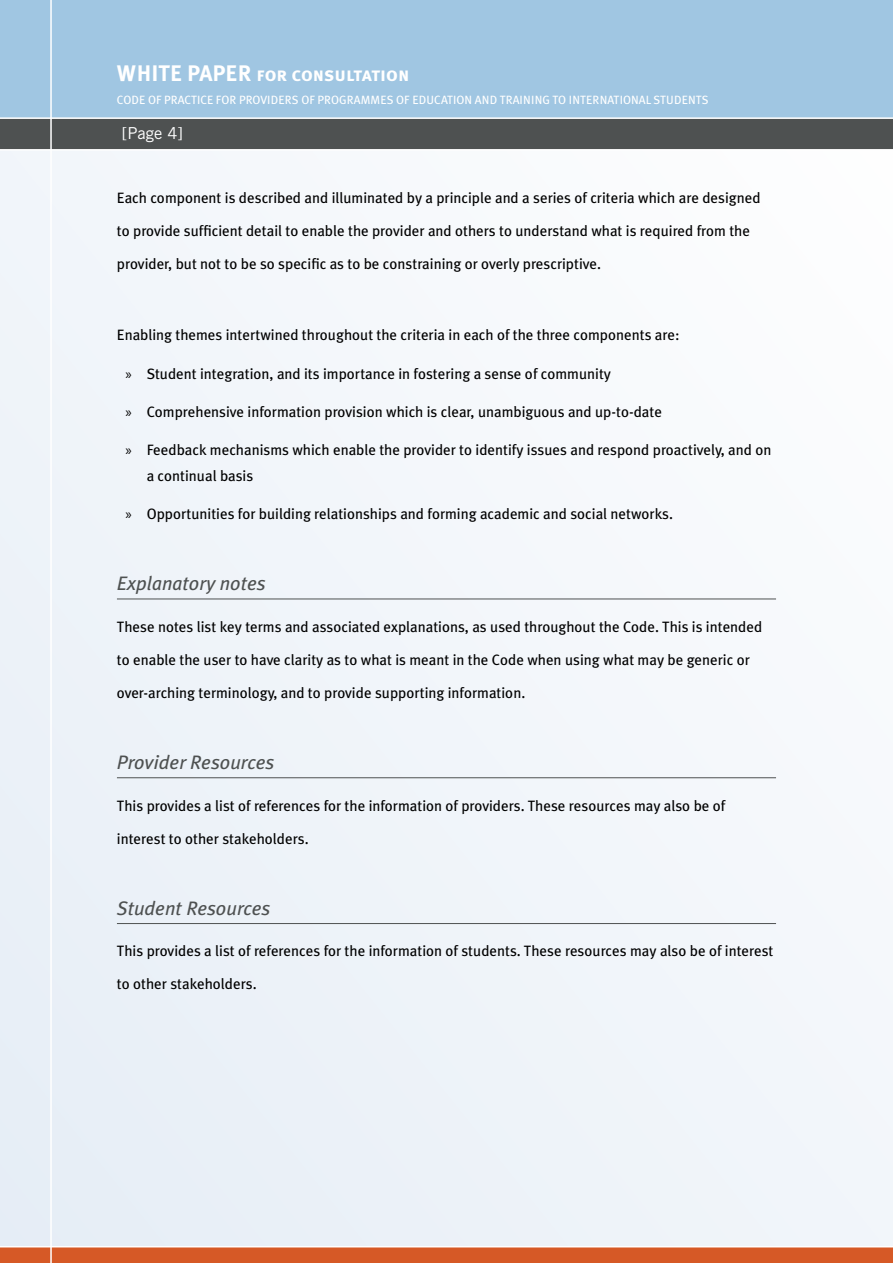
<style>
.page{position:relative;width:893px;height:1263px;background:#fff}
.page>*{position:absolute;margin:0;border:0;box-sizing:border-box;transform-origin:0 0}
.t1{font:italic 19.5px "Meta Plus";color:#4e5151}
.t2{font:19.5px "Meta Plus Bold Caps";color:#fff}
.t3{font:16.5px "Trade Gothic";color:#fff}
.t4{font:15px/25.5px "Meta Plus";color:#000}
.t5{font:12px "Meta Plus";color:#fff}
.s1{font-size:22.5px}
.s2{font-family:"Myriad Pro"}
</style>
<div class="page">
<div style="left:0;top:133px;width:893px;height:1130px;background:#f1f5fa"></div>
<div style="left:0;top:0;width:893px;height:128px;background:#a0c6e2"></div>
<svg style="left:0;top:117px;width:893px;height:34px;background:#606364"></svg>
<svg style="left:0;top:1246px;width:893px;height:17px;background:#d96739"></svg>
<hr style="left:50px;top:0;width:2px;height:1263px;background:#fff">
<hr style="left:117px;top:599px;width:659px;height:1px;background:#4e5151">
<hr style="left:117px;top:777px;width:659px;height:1px;background:#4e5151">
<hr style="left:117px;top:923px;width:659px;height:1px;background:#4e5151">
<h1 class="t2" style="left:117px;top:63px;width:294px"><span class="s1">WHITE PAPER</span> for consultation</h1>
<p class="t5" style="left:117px;top:93px;width:593px">CODE OF PRACTICE FOR PROVIDERS OF PROGRAMMES OF EDUCATION AND TRAINING TO INTERNATIONAL STUDENTS</p>
<p class="t3" style="left:122px;top:124px;width:62px">[Page 4]</p>
<p class="t4" style="left:117px;top:185px;width:645px">Each component is described and illuminated by a principle and a series of criteria which are designed</p>
<p class="t4" style="left:117px;top:218px;width:635px">to provide sufficient detail to enable the provider and others to understand what is required from the</p>
<p class="t4" style="left:117px;top:251px;width:486px">provider, but not to be so specific as to be constraining or overly prescriptive.</p>
<p class="t4" style="left:117px;top:322px;width:564px">Enabling themes intertwined throughout the criteria in each of the three components are:</p>
<p class="t4" style="left:125px;top:361px;width:487px"><span class="s2">»</span> Student integration, and its importance in fostering a sense of community</p>
<p class="t4" style="left:125px;top:399px;width:538px"><span class="s2">»</span> Comprehensive information provision which is clear, unambiguous and up-to-date</p>
<p class="t4" style="left:147px;top:437px;width:626px;text-indent:-21px"><span class="s2">»</span> Feedback mechanisms which enable the provider to identify issues and respond proactively, and on a continual basis</p>
<p class="t4" style="left:125px;top:501px;width:549px"><span class="s2">»</span> Opportunities for building relationships and forming academic and social networks.</p>
<h1 class="t1" style="left:117px;top:572px;width:150px">Explanatory notes</h1>
<p class="t4" style="left:117px;top:614px;width:647px">These notes list key terms and associated explanations, as used throughout the Code. This is intended</p>
<p class="t4" style="left:117px;top:647px;width:634px">to enable the user to have clarity as to what is meant in the Code when using what may be generic or</p>
<p class="t4" style="left:117px;top:680px;width:410px">over-arching terminology, and to provide supporting information.</p>
<h1 class="t1" style="left:117px;top:751px;width:159px">Provider Resources</h1>
<p class="t4" style="left:117px;top:792px;width:610px">This provides a list of references for the information of providers. These resources may also be of</p>
<p class="t4" style="left:117px;top:825px;width:193px">interest to other stakeholders.</p>
<h1 class="t1" style="left:117px;top:897px;width:155px">Student Resources</h1>
<p class="t4" style="left:117px;top:938px;width:658px">This provides a list of references for the information of students. These resources may also be of interest</p>
<p class="t4" style="left:117px;top:971px;width:141px">to other stakeholders.</p>
</div>
